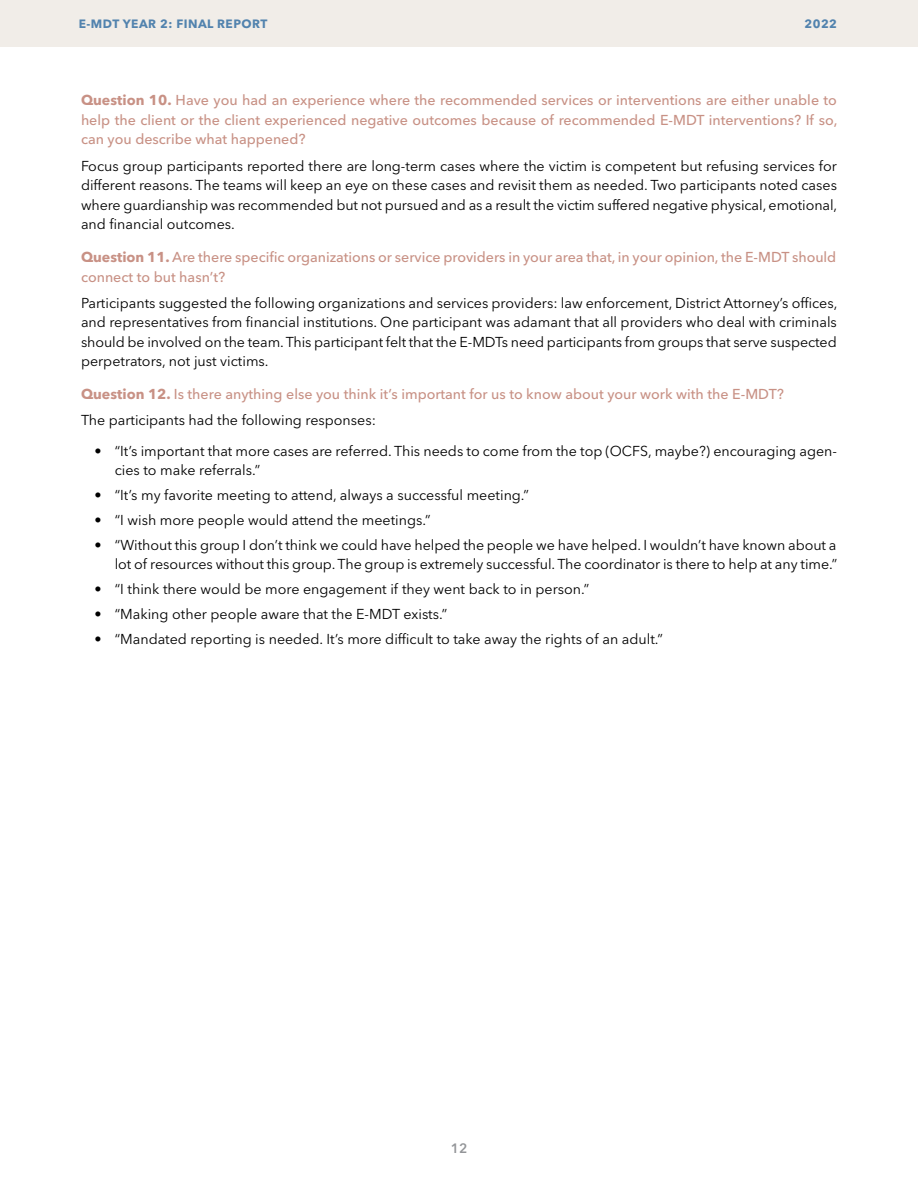
<style>
.page{position:relative;width:918px;height:1188px;background:#fff}
.page>*{position:absolute;margin:0;border:0;box-sizing:border-box;transform-origin:0 0}
.t1{font:14.25px/19.5px "Avenir Next LT Pro";color:#000;text-align:justify}
.t2{font:500 14.25px/19.5px "Avenir Next LT Pro";color:#c89185}
.t3{font:600 13.5px "Avenir Next LT Pro";color:#939598}
.t4{font:700 12px "Avenir Next LT Pro";letter-spacing:.04em;color:#5283ae}
.s1{font-weight:700}
.s2{font-weight:400;color:#000}
</style>
<div class="page">
<div style="left:0;top:0;width:918px;height:47px;background:#f1ede8"></div>
<p class="t4" style="left:79px;top:17px;width:190px">E-MDT YEAR 2: FINAL REPORT</p>
<p class="t4" style="left:805px;top:17px;width:34px">2022</p>
<p class="t2" style="left:81px;top:91px;width:758px;text-align:justify"><span class="s1">Question 10.</span> Have you had an experience where the recommended services or interventions are either unable to help the client or the client experienced negative outcomes because of recommended E-MDT interventions? If so, can you describe what happened?</p>
<p class="t1" style="left:81px;top:156px;width:758px">Focus group participants reported there are long-term cases where the victim is competent but refusing services for different reasons. The teams will keep an eye on these cases and revisit them as needed. Two participants noted cases where guardianship was recommended but not pursued and as a result the victim suffered negative physical, emotional, and financial outcomes.</p>
<p class="t2" style="left:81px;top:247px;width:757px"><span class="s1">Question 11.</span> Are there specific organizations or service providers in your area that, in your opinion, the E-MDT should connect to but hasn’t?</p>
<p class="t1" style="left:81px;top:293px;width:758px">Participants suggested the following organizations and services providers: law enforcement, District Attorney’s offices, and representatives from financial institutions. One participant was adamant that all providers who deal with criminals should be involved on the team. This participant felt that the E-MDTs need participants from groups that serve suspected perpetrators, not just victims.</p>
<p class="t2" style="left:81px;top:381px;width:704px;line-height:26.2px"><span class="s1">Question 12.</span> Is there anything else you think it’s important for us to know about your work with the E-MDT?<br><span class="s2">The participants had the following responses:</span></p>
<p class="t1" style="left:115px;top:441px;width:724px;text-indent:-20px">• “It’s important that more cases are referred. This needs to come from the top (OCFS, maybe?) encouraging agen&shy;cies to make referrals.”</p>
<p class="t1" style="left:94px;top:485px;width:436px">• “It’s my favorite meeting to attend, always a successful meeting.”</p>
<p class="t1" style="left:94px;top:510px;width:338px">• “I wish more people would attend the meetings.”</p>
<p class="t1" style="left:94px;top:535px;width:744px;text-align:right">• “Without this group I don’t think we could have helped the people we have helped. I wouldn’t have known about a lot of resources without this group. The group is extremely successful. The coordinator is there to help at any time.”</p>
<p class="t1" style="left:94px;top:580px;width:496px">• “I think there would be more engagement if they went back to in person.”</p>
<p class="t1" style="left:94px;top:605px;width:354px">• “Making other people aware that the E-MDT exists.”</p>
<p class="t1" style="left:94px;top:629px;width:570px">• “Mandated reporting is needed. It’s more difficult to take away the rights of an adult.”</p>
<p class="t3" style="left:451px;top:1140px;width:18px">12</p>
</div>
